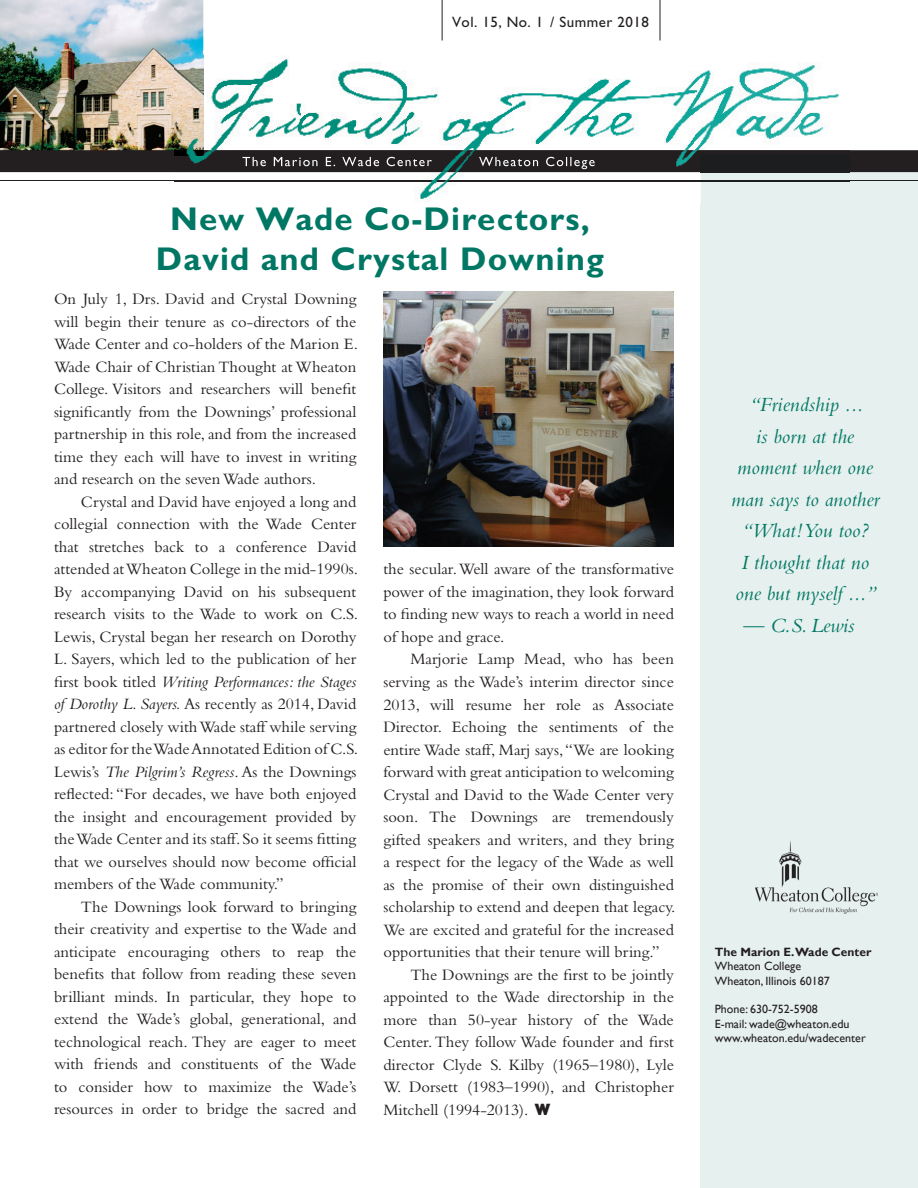
<style>
.page{position:relative;width:918px;height:1188px;background:#fff}
.page>*{position:absolute;margin:0;border:0;box-sizing:border-box;transform-origin:0 0}
.t1{font:700 33px/39.6px "Gill Sans";letter-spacing:.035em;color:#007764;text-align:center}
.t2{font:italic 21px/31.5px "Bembo";color:#007764;text-align:center}
.t3{font:16.5px/22.5px "Bembo";color:#231f20;text-align:justify}
.t4{font:15px "Gill Sans";letter-spacing:.03em;color:#231f20}
.t5{font:12px/14.4px "Gill Sans";color:#231f20}
.t6{font:700 12px "Gill Sans";color:#231f20}
.s1{font-style:italic}
.s2{font-family:"Gill Sans";font-weight:800}
</style>
<div class="page">
<img style="left:0;top:0;width:203px;height:150px">
<div style="left:701px;top:155px;width:217px;height:1033px;background:#e6f0ee"></div>
<hr style="left:0;top:180px;width:918px;height:1px;background:#231f20">
<img style="left:174px;top:56px;width:665px;height:144px">
<img style="left:174px;top:56px;width:29px;height:94px">
<img style="left:701px;top:172px;width:149px;height:28px">
<img style="left:174px;top:180px;width:676px;height:1px">
<svg style="left:0;top:150px;width:918px;height:22px;background:#222"></svg>
<img style="left:242px;top:157px;width:353px;height:12px">
<hr style="left:442px;top:0;width:1px;height:40px;background:#231f20">
<hr style="left:660px;top:0;width:1px;height:40px;background:#231f20">
<img style="left:755px;top:841px;width:123px;height:72px">
<img style="left:383px;top:292px;width:291px;height:254px">
<p class="t4" style="left:452px;top:14px;width:198px">Vol. 15, No. 1 / Summer 2018</p>
<h1 class="t1" style="left:156px;top:199px;width:450px">New Wade Co-Directors,<br>David and Crystal Downing</h1>
<p class="t3" style="left:54px;top:288px;width:306px">On July 1, Drs. David and Crystal Downing will begin their tenure as co-directors of the Wade Center and co-holders of the Marion E.<br>Wade Chair of Christian Thought at Wheaton College. Visitors and researchers will benefit significantly from the Downings’ professional partnership in this role, and from the increased time they each will have to invest in writing and research on the seven Wade authors.</p>
<p class="t3" style="left:54px;top:490px;width:306px;text-indent:27px">Crystal and David have enjoyed a long and collegial connection with the Wade Center that stretches back to a conference David attended at Wheaton College in the mid-1990s.<br>By accompanying David on his subsequent research visits to the Wade to work on C.S.<br>Lewis, Crystal began her research on Dorothy L. Sayers, which led to the publication of her first book titled <span class="s1">Writing Performances: the Stages of Dorothy L. Sayers.</span> As recently as 2014, David partnered closely with Wade staff while serving as editor for the Wade Annotated Edition of C.S.<br>Lewis’s <span class="s1">The Pilgrim’s Regress</span>. As the Downings reflected: “For decades, we have both enjoyed the insight and encouragement provided by the Wade Center and its staff. So it seems fitting that we ourselves should now become official members of the Wade community.”</p>
<p class="t3" style="left:54px;top:895px;width:304px;text-indent:27px">The Downings look forward to bringing their creativity and expertise to the Wade and anticipate encouraging others to reap the benefits that follow from reading these seven brilliant minds. In particular, they hope to extend the Wade’s global, generational, and technological reach. They are eager to meet with friends and constituents of the Wade to consider how to maximize the Wade’s resources in order to bridge the sacred and</p>
<p class="t3" style="left:383px;top:558px;width:292px">the secular. Well aware of the transformative power of the imagination, they look forward to finding new ways to reach a world in need of hope and grace.</p>
<p class="t3" style="left:410px;top:648px;width:265px">Marjorie Lamp Mead, who has been</p>
<p class="t3" style="left:383px;top:670px;width:292px">serving as the Wade’s interim director since</p>
<p class="t3" style="left:383px;top:693px;width:292px">2013, will resume her role as Associate</p>
<p class="t3" style="left:383px;top:715px;width:292px">Director. Echoing the sentiments of the</p>
<p class="t3" style="left:383px;top:738px;width:292px">entire Wade staff, Marj says, “We are looking</p>
<p class="t3" style="left:383px;top:760px;width:292px">forward with great anticipation to welcoming</p>
<p class="t3" style="left:383px;top:783px;width:292px">Crystal and David to the Wade Center very</p>
<p class="t3" style="left:383px;top:805px;width:292px">soon. The Downings are tremendously</p>
<p class="t3" style="left:383px;top:828px;width:292px">gifted speakers and writers, and they bring</p>
<p class="t3" style="left:383px;top:850px;width:292px">a respect for the legacy of the Wade as well</p>
<p class="t3" style="left:383px;top:873px;width:292px">as the promise of their own distinguished</p>
<p class="t3" style="left:383px;top:895px;width:294px">scholarship to extend and deepen that legacy.</p>
<p class="t3" style="left:383px;top:918px;width:292px">We are excited and grateful for the increased</p>
<p class="t3" style="left:383px;top:940px;width:278px">opportunities that their tenure will bring.”</p>
<p class="t3" style="left:410px;top:963px;width:265px">The Downings are the first to be jointly</p>
<p class="t3" style="left:383px;top:985px;width:292px">appointed to the Wade directorship in the</p>
<p class="t3" style="left:383px;top:1008px;width:292px">more than 50-year history of the Wade</p>
<p class="t3" style="left:383px;top:1030px;width:292px">Center. They follow Wade founder and first</p>
<p class="t3" style="left:383px;top:1053px;width:292px">director Clyde S. Kilby (1965–1980), Lyle</p>
<p class="t3" style="left:383px;top:1075px;width:292px">W. Dorsett (1983–1990), and Christopher</p>
<p class="t3" style="left:383px;top:1098px;width:169px">Mitchell (1994-2013). <span class="s2">W</span></p>
<p class="t2" style="left:731px;top:388px;width:150px">“Friendship ...<br>is born at the moment when one man says to another “What! You too?<br>I thought that no one but myself ...”</p>
<p class="t2" style="left:743px;top:610px;width:113px">— C.S. Lewis</p>
<p class="t6" style="left:715px;top:945px;width:158px">The Marion E.Wade Center</p>
<p class="t5" style="left:715px;top:959px;width:116px">Wheaton College<br>Wheaton, Illinois 60187</p>
<p class="t5" style="left:715px;top:1002px;width:152px">Phone: 630-752-5908<br>E-mail: wade@wheaton.edu www.wheaton.edu/wadecenter</p>
</div>
